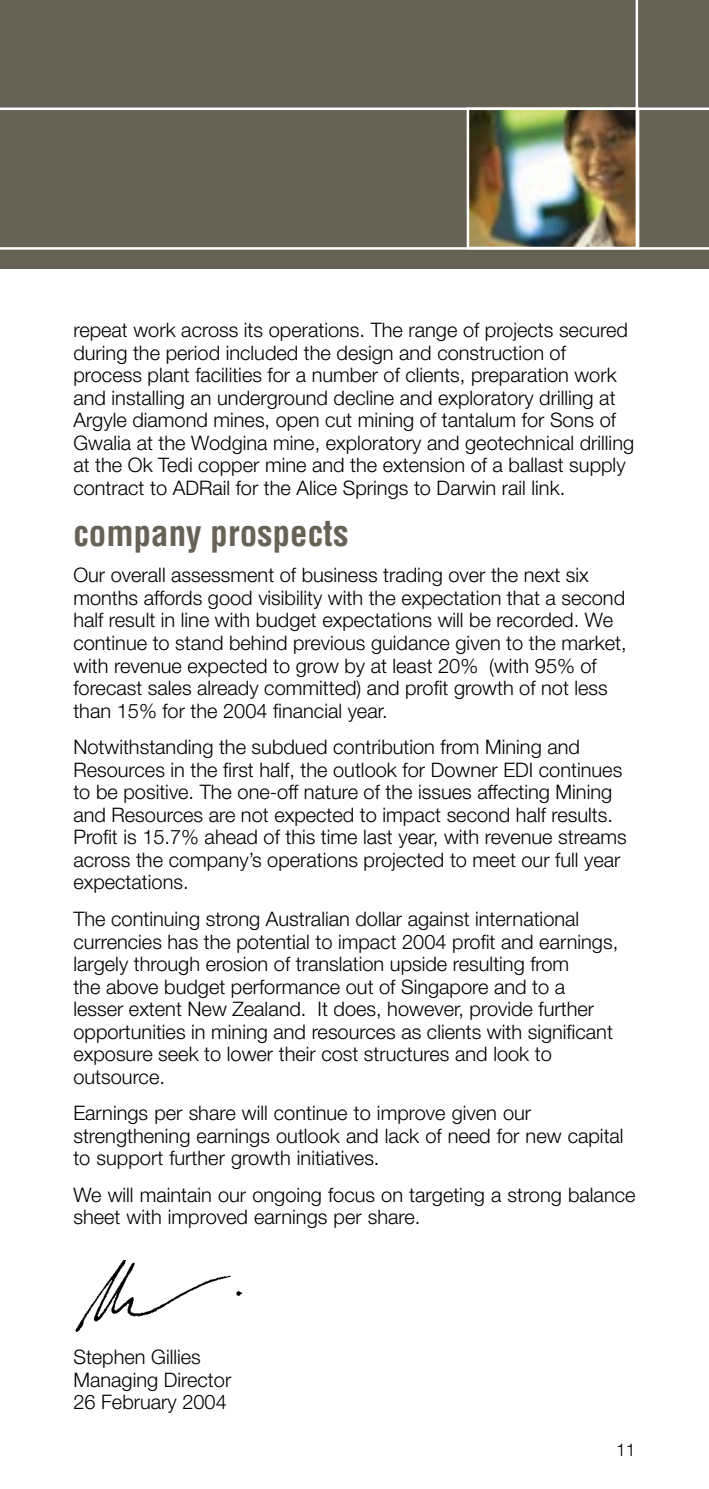
<style>
.page{position:relative;width:709px;height:1489px;background:#fff}
.page>*{position:absolute;margin:0;border:0;box-sizing:border-box;transform-origin:0 0}
.Heading_1{font:700 condensed 35px "Helvetica";color:#676256}
.Body_Text_2{font:300 20px/22.5px "Helvetica Neue";color:#000}
.Body_Text{font:300 20px "Helvetica Neue";color:#000}
.t1{font:300 17.5px "Helvetica Neue";color:#000}
</style>
<div class="page">
<img style="left:75px;top:1260px;width:167px;height:73px">
<div style="left:0;top:0;width:709px;height:269px;background:#676256"></div>
<img style="left:469px;top:110px;width:166px;height:136px">
<div style="left:466px;top:107px;width:173px;height:142px;border:2px solid #fff"></div>
<hr style="left:0;top:247px;width:709px;height:3px;background:#fff">
<hr style="left:0;top:107px;width:709px;height:3px;background:#fff">
<hr style="left:635px;top:0;width:3px;height:249px;background:#fff">
<p class="Body_Text_2" style="left:73px;top:318px;width:562px">repeat work across its operations. The range of projects secured during the period included the design and construction of process plant facilities for a number of clients, preparation work and installing an underground decline and exploratory drilling at Argyle diamond mines, open cut mining of tantalum for Sons of Gwalia at the Wodgina mine, exploratory and geotechnical drilling at the Ok Tedi copper mine and the extension of a ballast supply contract to ADRail for the Alice Springs to Darwin rail link.</p>
<p class="Heading_1" style="left:73px;top:511px;width:277px">company prospects</p>
<p class="Body_Text_2" style="left:73px;top:563px;width:555px">Our overall assessment of business trading over the next six months affords good visibility with the expectation that a second half result in line with budget expectations will be recorded. We continue to stand behind previous guidance given to the market, with revenue expected to grow by at least 20% (with 95% of forecast sales already committed) and profit growth of not less than 15% for the 2004 financial year.</p>
<p class="Body_Text_2" style="left:73px;top:735px;width:555px">Notwithstanding the subdued contribution from Mining and Resources in the first half, the outlook for Downer EDI continues to be positive. The one-off nature of the issues affecting Mining and Resources are not expected to impact second half results.<br>Profit is 15.7% ahead of this time last year, with revenue streams across the company’s operations projected to meet our full year expectations.</p>
<p class="Body_Text_2" style="left:73px;top:907px;width:546px">The continuing strong Australian dollar against international currencies has the potential to impact 2004 profit and earnings, largely through erosion of translation upside resulting from<br>the above budget performance out of Singapore and to a lesser extent New Zealand. It does, however, provide further opportunities in mining and resources as clients with significant exposure seek to lower their cost structures and look to outsource.</p>
<p class="Body_Text_2" style="left:73px;top:1101px;width:552px">Earnings per share will continue to improve given our strengthening earnings outlook and lack of need for new capital to support further growth initiatives.</p>
<p class="Body_Text_2" style="left:73px;top:1183px;width:563px">We will maintain our ongoing focus on targeting a strong balance sheet with improved earnings per share.</p>
<p class="Body_Text" style="left:73px;top:1344px;width:129px">Stephen Gillies</p>
<p class="Body_Text" style="left:73px;top:1367px;width:159px">Managing Director</p>
<p class="Body_Text" style="left:73px;top:1389px;width:155px">26 February 2004</p>
<p class="t1" style="left:616px;top:1438px;width:21px">11</p>
</div>
